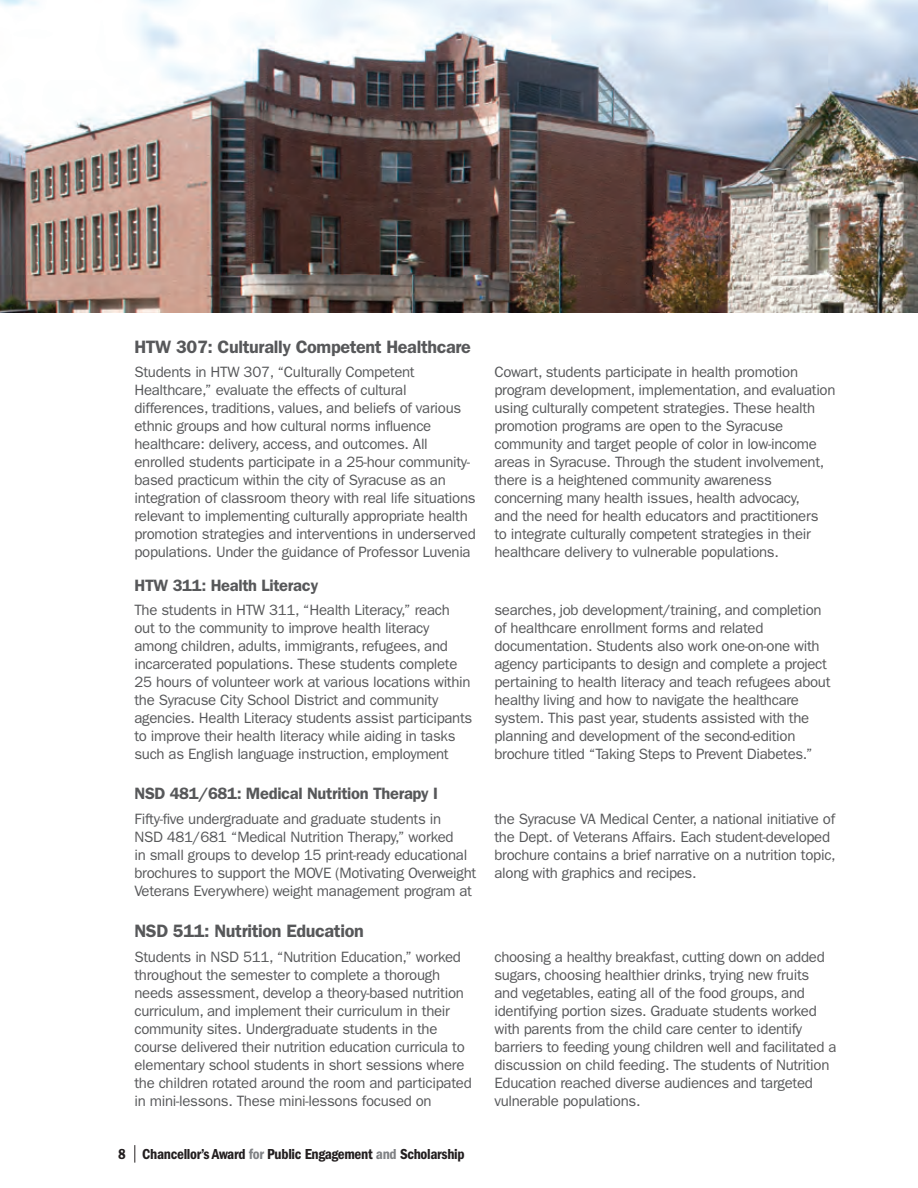
<style>
.page{position:relative;width:918px;height:1188px;background:#fff}
.page>*{position:absolute;margin:0;border:0;box-sizing:border-box;transform-origin:0 0}
.t1{font:600 18px "Franklin Gothic";letter-spacing:-.02em;color:#57585a}
.t2{font:600 16.5px "Franklin Gothic";letter-spacing:-.02em;color:#57585a}
.t3{font:15px/18px "Franklin Gothic";letter-spacing:-.02em;color:#57585a}
.t4{font:600 condensed 15px "Franklin Gothic";letter-spacing:-.02em;color:#231f20}
.s1{color:#808285}
</style>
<div class="page">
<svg style="left:134px;top:1145px;width:1px;height:18px"></svg>
<img style="left:0;top:0;width:918px;height:312px">
<p class="t1" style="left:134px;top:336px;width:338px">HTW 307: Culturally Competent Healthcare</p>
<p class="t3" style="left:134px;top:363px;width:343px">Students in HTW 307, “Culturally Competent Healthcare,” evaluate the effects of cultural differences, traditions, values, and beliefs of various ethnic groups and how cultural norms influence healthcare: delivery, access, and outcomes. All enrolled students participate in a 25-hour community&shy;based practicum within the city of Syracuse as an integration of classroom theory with real life situations relevant to implementing culturally appropriate health promotion strategies and interventions in underserved populations. Under the guidance of Professor Luvenia</p>
<p class="t3" style="left:494px;top:363px;width:343px">Cowart, students participate in health promotion program development, implementation, and evaluation using culturally competent strategies. These health promotion programs are open to the Syracuse community and target people of color in low-income areas in Syracuse. Through the student involvement, there is a heightened community awareness concerning many health issues, health advocacy,<br>and the need for health educators and practitioners<br>to integrate culturally competent strategies in their healthcare delivery to vulnerable populations.</p>
<p class="t2" style="left:134px;top:575px;width:185px">HTW 311: Health Literacy</p>
<p class="t3" style="left:134px;top:601px;width:339px">The students in HTW 311, “Health Literacy,” reach out to the community to improve health literacy among children, adults, immigrants, refugees, and incarcerated populations. These students complete 25 hours of volunteer work at various locations within the Syracuse City School District and community agencies. Health Literacy students assist participants to improve their health literacy while aiding in tasks such as English language instruction, employment</p>
<p class="t3" style="left:494px;top:601px;width:338px">searches, job development/training, and completion of healthcare enrollment forms and related documentation. Students also work one-on-one with agency participants to design and complete a project pertaining to health literacy and teach refugees about healthy living and how to navigate the healthcare system. This past year, students assisted with the planning and development of the second-edition brochure titled “Taking Steps to Prevent Diabetes.”</p>
<p class="t2" style="left:134px;top:784px;width:305px">NSD 481/681: Medical Nutrition Therapy I</p>
<p class="t3" style="left:134px;top:810px;width:343px">Fifty-five undergraduate and graduate students in<br>NSD 481/681 “Medical Nutrition Therapy,” worked<br>in small groups to develop 15 print-ready educational brochures to support the MOVE (Motivating Overweight Veterans Everywhere) weight management program at</p>
<p class="t3" style="left:494px;top:810px;width:343px">the Syracuse VA Medical Center, a national initiative of the Dept. of Veterans Affairs. Each student-developed brochure contains a brief narrative on a nutrition topic, along with graphics and recipes.</p>
<p class="t1" style="left:134px;top:921px;width:231px">NSD 511: Nutrition Education</p>
<p class="t3" style="left:134px;top:948px;width:339px">Students in NSD 511, “Nutrition Education,” worked throughout the semester to complete a thorough needs assessment, develop a theory-based nutrition curriculum, and implement their curriculum in their community sites. Undergraduate students in the course delivered their nutrition education curricula to elementary school students in short sessions where the children rotated around the room and participated in mini-lessons. These mini-lessons focused on</p>
<p class="t3" style="left:494px;top:948px;width:344px">choosing a healthy breakfast, cutting down on added sugars, choosing healthier drinks, trying new fruits and vegetables, eating all of the food groups, and identifying portion sizes. Graduate students worked with parents from the child care center to identify barriers to feeding young children well and facilitated a discussion on child feeding. The students of Nutrition Education reached diverse audiences and targeted vulnerable populations.</p>
<p class="t4" style="left:118px;top:1145px;width:348px">8 Chancellor’s Award <span class="s1">for</span> Public Engagement <span class="s1">and</span> Scholarship</p>
</div>
